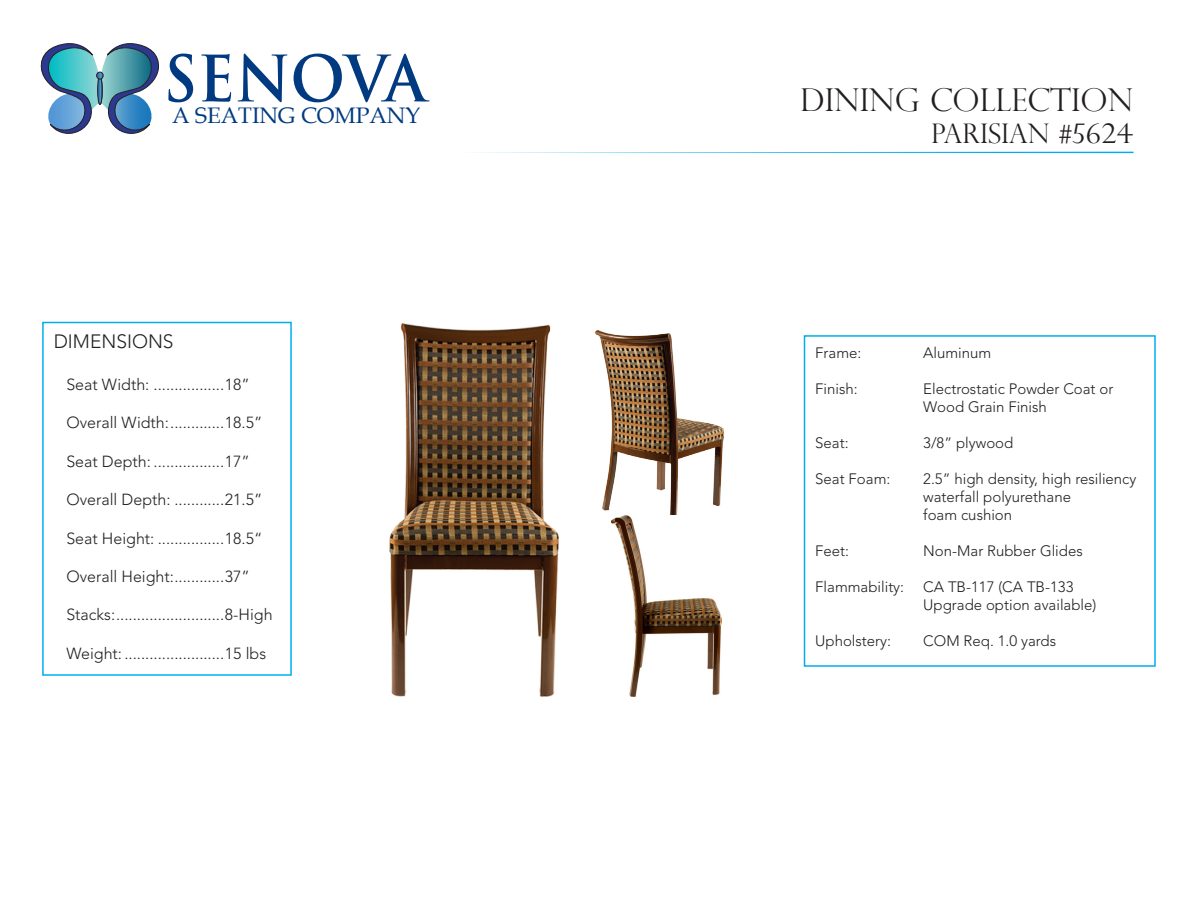
<style>
.page{position:relative;width:1188px;height:918px;background:#fff}
.page>*{position:absolute;margin:0;border:0;box-sizing:border-box;transform-origin:0 0}
.t1{font:700 62.25px "Trajan Pro";color:#013a80;scale:.95 1}
.t2{font:300 31.5px "Perpetua Titling";color:#231f20}
.t3{font:300 27px "Perpetua Titling";color:#231f20}
.t4{font:22.5px "Book Antiqua";color:#013a80}
.t5{font:300 19.2px "Avenir LT Std";color:#231f20}
.t6{font:300 16.05px "Avenir LT Std";color:#231f20}
.t7{font:300 15px/18px "Avenir LT Std";color:#231f20}
</style>
<div class="page">
<svg style="left:475px;top:152px;width:659px;height:1px"></svg>
<div style="left:804px;top:335px;width:352px;height:332px;border:2px solid #00aeef"></div>
<div style="left:42px;top:322px;width:250px;height:354px;border:2px solid #00aeef"></div>
<img style="left:389px;top:323px;width:170px;height:373px">
<img style="left:596px;top:331px;width:127px;height:193px">
<img style="left:612px;top:515px;width:110px;height:182px">
<svg style="left:41px;top:43px;width:118px;height:91px"></svg>
<h1 class="t1" style="left:163px;top:40px;width:278px">SENOVA</h1>
<h3 class="t4" style="left:172px;top:100px;width:250px">A SEATING COMPANY</h3>
<p class="t5" style="left:54px;top:330px;width:121px">DIMENSIONS</p>
<p class="t6" style="left:66px;top:375px;width:185px">Seat Width: .................18”</p>
<p class="t6" style="left:66px;top:413px;width:197px">Overall Width:.............18.5”</p>
<p class="t6" style="left:66px;top:452px;width:185px">Seat Depth: .................17”</p>
<p class="t6" style="left:67px;top:490px;width:197px">Overall Depth: ............21.5”</p>
<p class="t6" style="left:66px;top:529px;width:197px">Seat Height: ................18.5“</p>
<p class="t6" style="left:66px;top:567px;width:185px">Overall Height:............37”</p>
<p class="t6" style="left:66px;top:605px;width:208px">Stacks:..........................8-High</p>
<p class="t6" style="left:66px;top:644px;width:201px">Weight: ........................15 lbs</p>
<h2 class="t2" style="left:800px;top:81px;width:335px">DINING COLLECTION</h2>
<h3 class="t3" style="left:931px;top:118px;width:204px">PARISIAN #5624</h3>
<p class="t7" style="left:815px;top:344px;width:48px">Frame:</p>
<p class="t7" style="left:923px;top:344px;width:70px">Aluminum</p>
<p class="t7" style="left:815px;top:380px;width:44px">Finish:</p>
<p class="t7" style="left:923px;top:380px;width:192px">Electrostatic Powder Coat or<br>Wood Grain Finish</p>
<p class="t7" style="left:815px;top:434px;width:35px">Seat:</p>
<p class="t7" style="left:923px;top:434px;width:92px">3/8” plywood</p>
<p class="t7" style="left:815px;top:470px;width:77px">Seat Foam:</p>
<p class="t7" style="left:923px;top:470px;width:215px">2.5” high density, high resiliency waterfall polyurethane<br>foam cushion</p>
<p class="t7" style="left:815px;top:542px;width:35px">Feet:</p>
<p class="t7" style="left:923px;top:542px;width:161px">Non-Mar Rubber Glides</p>
<p class="t7" style="left:815px;top:578px;width:90px">Flammability:</p>
<p class="t7" style="left:923px;top:578px;width:175px">CA TB-117 (CA TB-133<br>Upgrade option available)</p>
<p class="t7" style="left:815px;top:632px;width:77px">Upholstery:</p>
<p class="t7" style="left:923px;top:632px;width:134px">COM Req. 1.0 yards</p>
</div>
